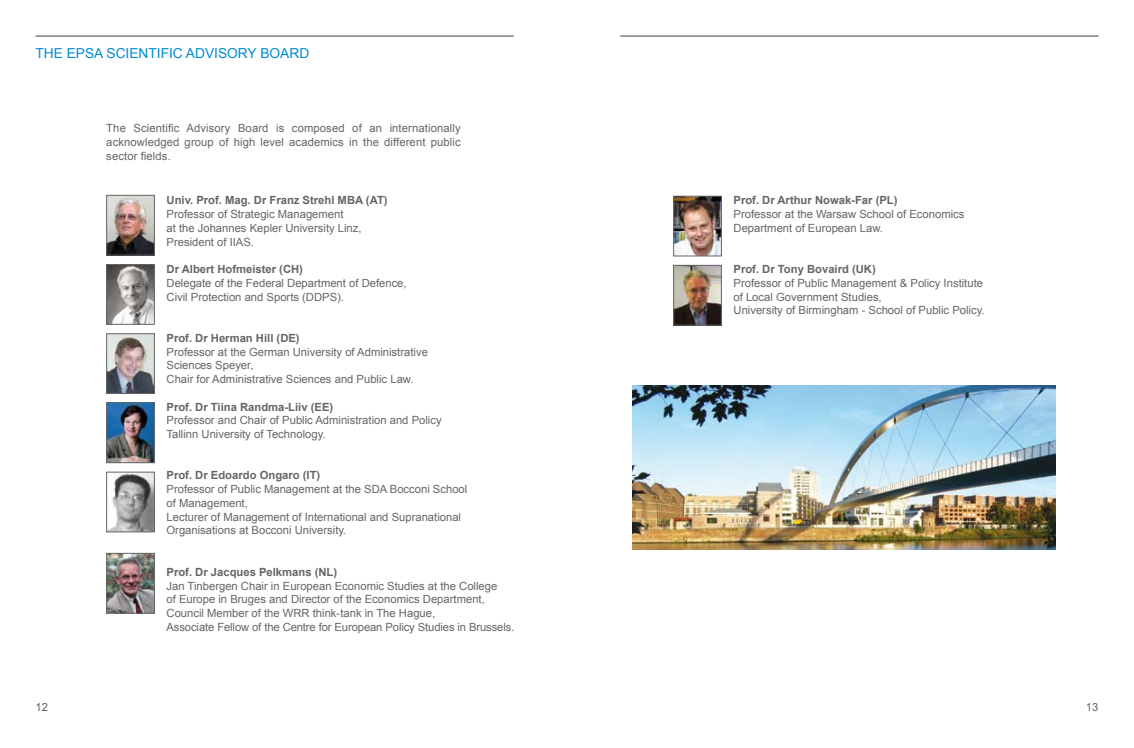
<style>
.page{position:relative;width:1134px;height:748px;background:#fff}
.page>*{position:absolute;margin:0;border:0;box-sizing:border-box;transform-origin:0 0}
.t1{font:13.75px "Arial";color:#008bd0}
.t2{font:11.25px/13.8px "Arial";color:#646567}
.t3{font:700 11.25px "Arial";color:#646567}
</style>
<div class="page">
<hr style="left:35px;top:35px;width:479px;height:2px;background:#646567">
<hr style="left:620px;top:35px;width:478px;height:2px;background:#646567">
<img style="left:675px;top:267px;width:45px;height:56px">
<div style="left:673px;top:265px;width:49px;height:60px;border:1px solid #646567"></div>
<img style="left:108px;top:335px;width:45px;height:57px">
<div style="left:106px;top:333px;width:49px;height:61px;border:1px solid #646567"></div>
<img style="left:675px;top:198px;width:45px;height:56px">
<div style="left:673px;top:196px;width:49px;height:60px;border:1px solid #646567"></div>
<img style="left:108px;top:474px;width:45px;height:56px">
<div style="left:106px;top:472px;width:49px;height:60px;border:1px solid #646567"></div>
<img style="left:108px;top:555px;width:45px;height:56px">
<div style="left:106px;top:553px;width:49px;height:60px;border:1px solid #646567"></div>
<img style="left:108px;top:404px;width:45px;height:57px">
<div style="left:106px;top:402px;width:49px;height:61px;border:1px solid #646567"></div>
<img style="left:108px;top:197px;width:45px;height:56px">
<div style="left:106px;top:195px;width:49px;height:60px;border:1px solid #646567"></div>
<img style="left:108px;top:266px;width:45px;height:57px">
<div style="left:106px;top:264px;width:49px;height:61px;border:1px solid #646567"></div>
<img style="left:632px;top:385px;width:424px;height:164px">
<p class="t1" style="left:35px;top:44px;width:275px">THE EPSA SCIENTIFIC ADVISORY BOARD</p>
<p class="t2" style="left:106px;top:121px;width:356px;text-align:justify">The Scientific Advisory Board is composed of an internationally acknowledged group of high level academics in the different public sector fields.</p>
<p class="t3" style="left:167px;top:193px;width:223px">Univ. Prof. Mag. Dr Franz Strehl MBA (AT)</p>
<p class="t2" style="left:167px;top:207px;width:197px">Professor of Strategic Management<br>at the Johannes Kepler University Linz,<br>President of IIAS.</p>
<p class="t3" style="left:167px;top:262px;width:138px">Dr Albert Hofmeister (CH)</p>
<p class="t2" style="left:167px;top:276px;width:242px">Delegate of the Federal Department of Defence,<br>Civil Protection and Sports (DDPS).</p>
<p class="t3" style="left:167px;top:330px;width:135px">Prof. Dr Herman Hill (DE)</p>
<p class="t2" style="left:167px;top:345px;width:263px">Professor at the German University of Administrative<br>Sciences Speyer,<br>Chair for Administrative Sciences and Public Law.</p>
<p class="t3" style="left:167px;top:399px;width:168px">Prof. Dr Tiina Randma-Liiv (EE)</p>
<p class="t2" style="left:167px;top:414px;width:277px">Professor and Chair of Public Administration and Policy<br>Tallinn University of Technology.</p>
<p class="t3" style="left:167px;top:468px;width:155px">Prof. Dr Edoardo Ongaro (IT)</p>
<p class="t2" style="left:167px;top:482px;width:302px">Professor of Public Management at the SDA Bocconi School of Management,<br>Lecturer of Management of International and Supranational Organisations at Bocconi University.</p>
<p class="t3" style="left:167px;top:564px;width:172px">Prof. Dr Jacques Pelkmans (NL)</p>
<p class="t2" style="left:167px;top:579px;width:349px">Jan Tinbergen Chair in European Economic Studies at the College<br>of Europe in Bruges and Director of the Economics Department, Council Member of the WRR think-tank in The Hague,<br>Associate Fellow of the Centre for European Policy Studies in Brussels.</p>
<p class="t3" style="left:733px;top:193px;width:165px">Prof. Dr Arthur Nowak-Far (PL)</p>
<p class="t2" style="left:733px;top:207px;width:232px">Professor at the Warsaw School of Economics<br>Department of European Law.</p>
<p class="t3" style="left:733px;top:262px;width:144px">Prof. Dr Tony Bovaird (UK)</p>
<p class="t2" style="left:733px;top:276px;width:253px">Professor of Public Management &amp; Policy Institute of Local Government Studies,<br>University of Birmingham - School of Public Policy.</p>
<p class="t2" style="left:35px;top:700px;width:14px">12</p>
<p class="t2" style="left:1086px;top:700px;width:14px">13</p>
</div>
